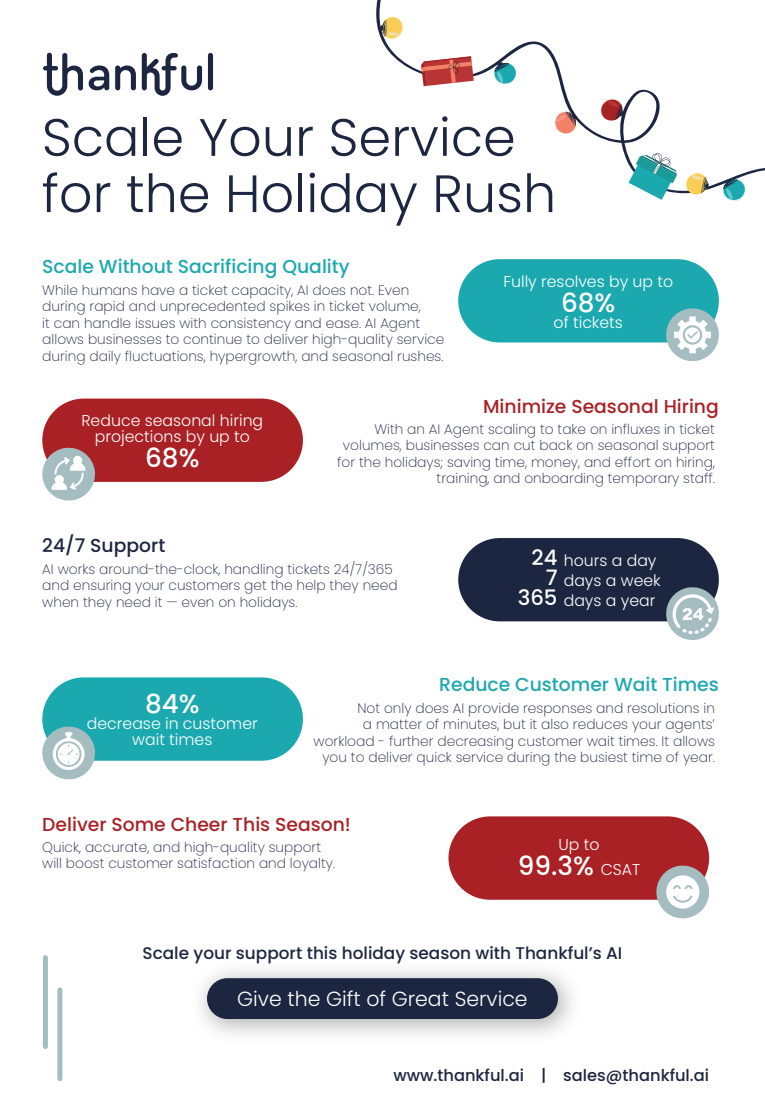
<style>
.page{position:relative;width:765px;height:1109px;background:#fff}
.page>*{position:absolute;margin:0;border:0;box-sizing:border-box;transform-origin:0 0}
.t1{font:300 52.5px/56.2px "Poppins";color:#1d2641}
.t2{font:500 26.25px "Poppins";color:#fff}
.t3{font:500 21.25px/20px "Poppins";color:#fff;text-align:right}
.t4{font:300 20.5px "Poppins";color:#fff}
.t5{font:500 18.75px "Poppins";color:#1ba9af}
.t6{font:500 18.75px "Poppins";color:#a92124}
.t7{font:500 18.75px "Poppins";color:#1d2641}
.t8{font:500 16.88px "Poppins";color:#1d2641}
.t9{font:500 16.25px "Poppins";color:#1d2641}
.t10{font:300 15.75px/16.2px "Poppins";color:#fff;text-align:center}
.t11{font:200 13.75px/16.5px "Poppins";color:#1d2641}
.s1{font-weight:300;font-size:15.75px}
</style>
<div class="page">
<svg style="left:376px;top:0;width:389px;height:194px"></svg>
<svg style="left:629px;top:153px;width:48px;height:47px"></svg>
<svg style="left:421px;top:56px;width:53px;height:30px"></svg>
<svg style="left:684px;top:171px;width:25px;height:24px"></svg>
<svg style="left:599px;top:97px;width:25px;height:25px"></svg>
<svg style="left:494px;top:62px;width:22px;height:23px"></svg>
<svg style="left:553px;top:110px;width:24px;height:25px"></svg>
<svg style="left:380px;top:15px;width:25px;height:26px"></svg>
<svg style="left:722px;top:178px;width:24px;height:23px"></svg>
<svg style="left:43px;top:53px;width:40px;height:43px"></svg>
<svg style="left:89px;top:65px;width:20px;height:25px"></svg>
<svg style="left:115px;top:65px;width:21px;height:25px"></svg>
<svg style="left:142px;top:53px;width:60px;height:43px"></svg>
<svg style="left:208px;top:53px;width:5px;height:37px"></svg>
<img style="left:200px;top:970px;width:372px;height:65px">
<div style="left:207px;top:977px;width:351px;height:41px;background:#1d2641;border-radius:20px"></div>
<div style="left:57px;top:989px;width:5px;height:89px;background:#a5bcc1"></div>
<div style="left:43px;top:957px;width:5px;height:89px;background:#a5bcc1"></div>
<div style="left:458px;top:259px;width:261px;height:83px;background:#1ba9af;border-radius:42px"></div>
<div style="left:42px;top:677px;width:261px;height:83px;background:#1ba9af;border-radius:42px"></div>
<div style="left:42px;top:398px;width:261px;height:83px;background:#a92124;border-radius:42px"></div>
<svg style="left:664px;top:306px;width:55px;height:56px"></svg>
<svg style="left:42px;top:446px;width:55px;height:55px"></svg>
<svg style="left:42px;top:724px;width:55px;height:56px"></svg>
<div style="left:448px;top:816px;width:261px;height:83px;background:#a92124;border-radius:42px"></div>
<svg style="left:655px;top:863px;width:55px;height:56px"></svg>
<div style="left:458px;top:538px;width:261px;height:83px;background:#1d2641;border-radius:42px"></div>
<svg style="left:664px;top:585px;width:55px;height:55px"></svg>
<h1 class="t1" style="left:42px;top:109px;width:516px">Scale Your Service for the Holiday Rush</h1>
<h3 class="t5" style="left:42px;top:256px;width:309px">Scale Without Sacrificing Quality</h3>
<p class="t11" style="left:42px;top:281px;width:404px">While humans have a ticket capacity, AI does not. Even during rapid and unprecedented spikes in ticket volume,<br>it can handle issues with consistency and ease. AI Agent allows businesses to continue to deliver high-quality service during daily fluctuations, hypergrowth, and seasonal rushes.</p>
<p class="t10" style="left:503px;top:273px;width:171px">Fully resolves by up to</p>
<h2 class="t2" style="left:561px;top:287px;width:56px">68%</h2>
<p class="t10" style="left:554px;top:314px;width:71px">of tickets</p>
<p class="t10" style="left:81px;top:412px;width:183px">Reduce seasonal hiring projections by up to</p>
<h2 class="t2" style="left:145px;top:442px;width:56px">68%</h2>
<h3 class="t6" style="left:483px;top:395px;width:237px">Minimize Seasonal Hiring</h3>
<p class="t11" style="left:337px;top:420px;width:379px;text-align:right">With an AI Agent scaling to take on influxes in ticket volumes, businesses can cut back on seasonal support for the holidays; saving time, money, and effort on hiring, training, and onboarding temporary staff.</p>
<h3 class="t7" style="left:42px;top:534px;width:125px">24/7 Support</h3>
<p class="t11" style="left:42px;top:560px;width:357px">AI works around-the-clock, handling tickets 24/7/365 and ensuring your customers get the help they need when they need it — even on holidays.</p>
<h3 class="t3" style="left:518px;top:547px;width:41px">24<br>7<br>365</h3>
<p class="t10" style="left:564px;top:550px;width:99px;line-height:20px;text-align:left">hours a day days a week days a year</p>
<h2 class="t2" style="left:145px;top:687px;width:56px">84%</h2>
<p class="t10" style="left:87px;top:715px;width:173px">decrease in customer wait times</p>
<h3 class="t5" style="left:439px;top:673px;width:281px">Reduce Customer Wait Times</h3>
<p class="t11" style="left:314px;top:699px;width:403px;text-align:right">Not only does AI provide responses and resolutions in<br>a matter of minutes, but it also reduces your agents’ workload - further decreasing customer wait times. It allows you to deliver quick service during the busiest time of year.</p>
<h3 class="t6" style="left:42px;top:812px;width:310px">Deliver Some Cheer This Season!</h3>
<p class="t11" style="left:42px;top:838px;width:294px">Quick, accurate, and high-quality support will boost customer satisfaction and loyalty.</p>
<p class="t10" style="left:559px;top:836px;width:43px">Up to</p>
<h2 class="t2" style="left:518px;top:850px;width:124px">99.3% <span class="s1">CSAT</span></h2>
<p class="t8" style="left:143px;top:943px;width:481px">Scale your support this holiday season with Thankful’s AI</p>
<h3 class="t4" style="left:237px;top:986px;width:292px">Give the Gift of Great Service</h3>
<p class="t9" style="left:393px;top:1065px;width:317px">www.thankful.ai | sales@thankful.ai</p>
</div>
